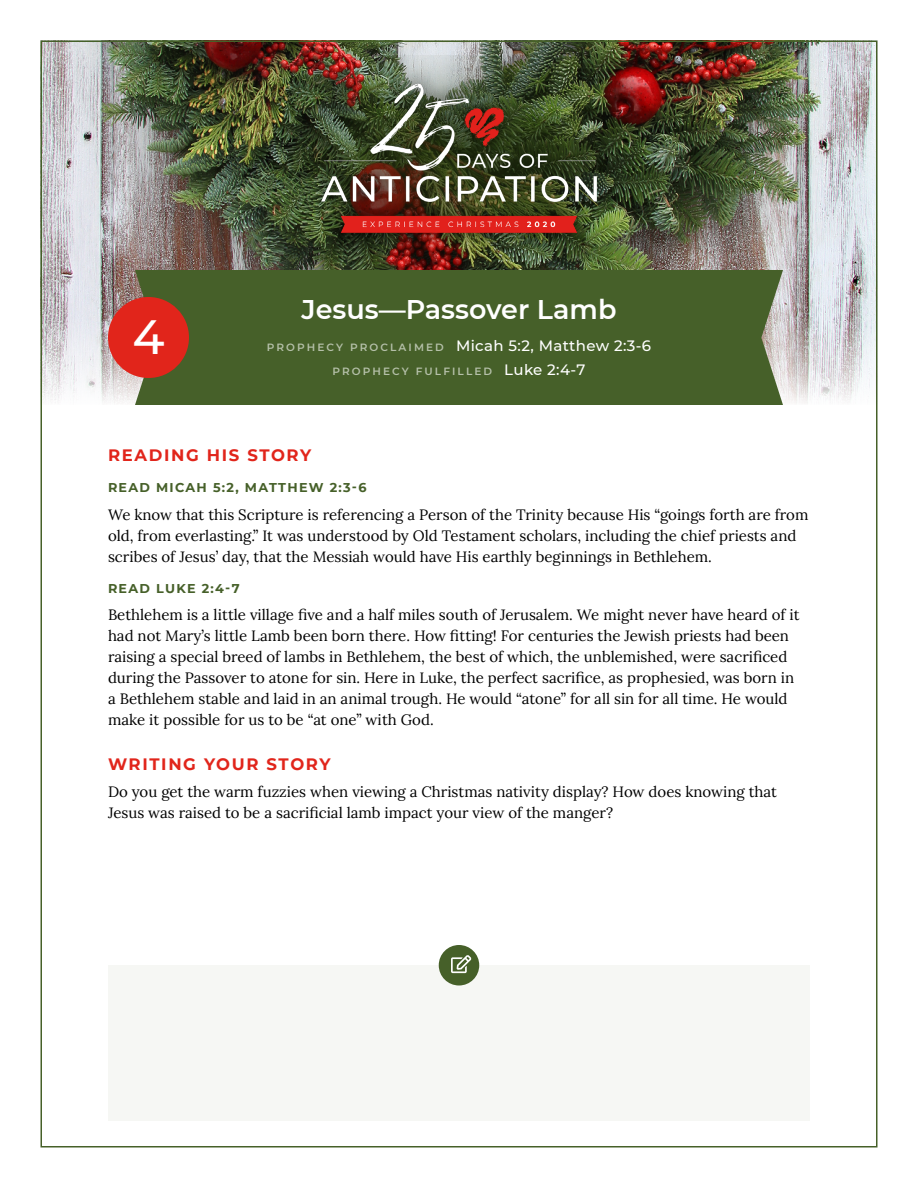
<style>
.page{position:relative;width:918px;height:1188px;background:#fff}
.page>*{position:absolute;margin:0;border:0;box-sizing:border-box;transform-origin:0 0}
.t1{font:500 48px "Montserrat";color:#fff}
.t2{font:600 27px "Montserrat";color:#fff}
.t3{font:700 16.5px "Montserrat";letter-spacing:.1em;color:#e1251b}
.t4{font:15px/21px "Lora";color:#000}
.t5{font:500 15px "Montserrat";letter-spacing:.025em;color:#fff}
.t6{font:700 12.75px "Montserrat";letter-spacing:.1em;color:#466029}
.t7{font:600 10.5px "Montserrat";letter-spacing:.2em;color:#b5c0a9}
.s1{font-weight:600;font-size:10.5px;color:#b5c0a9}
.s2{font-weight:500;font-size:15px;color:#fff}
</style>
<div class="page">
<img style="left:43px;top:43px;width:832px;height:360px">
<div style="left:135px;top:270px;width:648px;height:135px;background:#466029"></div>
<div style="left:108px;top:297px;width:81px;height:81px;background:#e1251b;border-radius:50%"></div>
<img style="left:176px;top:56px;width:567px;height:212px">
<div style="left:108px;top:965px;width:702px;height:155px;background:#f6f7f4"></div>
<div style="left:439px;top:945px;width:40px;height:41px;background:#466029;border-radius:50%"></div>
<svg style="left:451px;top:955px;width:20px;height:18px"></svg>
<h1 class="t1" style="left:132px;top:303px;width:34px">4</h1>
<h2 class="t2" style="left:301px;top:291px;width:317px">Jesus—Passover Lamb</h2>
<p class="t5" style="left:267px;top:335px;width:386px"><span class="s1">P R O P H E CY P R O C LA I M E D</span> Micah 5:2, Matthew 2:3-6</p>
<p class="t7" style="left:332px;top:364px;width:255px">PROPHECY FULFILLED <span class="s2">Luke 2:4-7</span></p>
<p class="t3" style="left:108px;top:444px;width:205px">READING HIS STORY</p>
<p class="t6" style="left:108px;top:479px;width:260px">READ MICAH 5:2, MATTHEW 2:3-6</p>
<p class="t4" style="left:108px;top:503px;width:702px">We know that this Scripture is referencing a Person of the Trinity because His “goings forth are from old, from everlasting.” It was understood by Old Testament scholars, including the chief priests and scribes of Jesus’ day, that the Messiah would have His earthly beginnings in Bethlehem.</p>
<p class="t6" style="left:108px;top:579px;width:133px">READ LUKE 2:4-7</p>
<p class="t4" style="left:108px;top:604px;width:693px">Bethlehem is a little village five and a half miles south of Jerusalem. We might never have heard of it had not Mary’s little Lamb been born there. How fitting! For centuries the Jewish priests had been raising a special breed of lambs in Bethlehem, the best of which, the unblemished, were sacrificed during the Passover to atone for sin. Here in Luke, the perfect sacrifice, as prophesied, was born in a Bethlehem stable and laid in an animal trough. He would “atone” for all sin for all time. He would make it possible for us to be “at one” with God.</p>
<p class="t3" style="left:108px;top:752px;width:224px">WRITING YOUR STORY</p>
<p class="t4" style="left:108px;top:781px;width:670px">Do you get the warm fuzzies when viewing a Christmas nativity display? How does knowing that<br>Jesus was raised to be a sacrificial lamb impact your view of the manger?</p>
</div>
